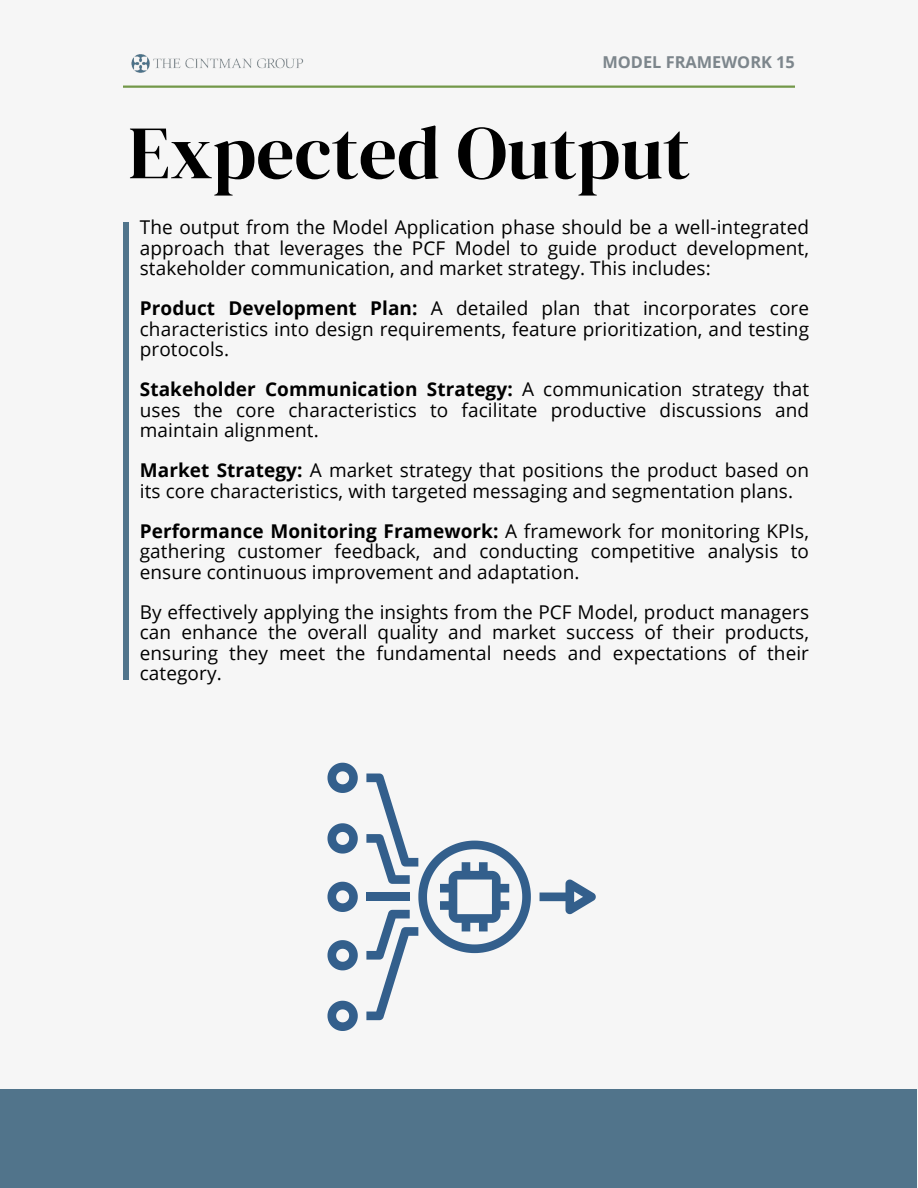
<style>
.page{position:relative;width:918px;height:1188px;background:#f6f6f6}
.page>*{position:absolute;margin:0;border:0;box-sizing:border-box;transform-origin:0 0}
.t1{font:75.3px "DM Serif Display";color:#000}
.t2{font:19.05px/20.2px "Open Sans";letter-spacing:.005em;color:#000;text-align:justify}
.t3{font:700 16.35px "Open Sans";color:#7d868c}
.s1{font-weight:700}
</style>
<div class="page">
<hr style="left:123px;top:86px;width:672px;height:2px;background:#739849">
<div style="left:123px;top:222px;width:6px;height:458px;background:#51748b"></div>
<img style="left:131px;top:54px;width:173px;height:19px">
<div style="left:0;top:1089px;width:916px;height:99px;background:#51748b"></div>
<svg style="left:327px;top:763px;width:31px;height:30px"></svg>
<svg style="left:327px;top:882px;width:31px;height:30px"></svg>
<svg style="left:327px;top:1001px;width:31px;height:30px"></svg>
<svg style="left:327px;top:940px;width:31px;height:30px"></svg>
<svg style="left:327px;top:823px;width:31px;height:31px"></svg>
<svg style="left:540px;top:880px;width:56px;height:34px"></svg>
<svg style="left:366px;top:774px;width:165px;height:246px"></svg>
<h2 class="t3" style="left:602px;top:51px;width:194px">MODEL FRAMEWORK 15</h2>
<h2 class="t1" style="left:128px;top:100px;width:564px">Expected Output</h2>
<p class="t2" style="left:140px;top:217px;width:671px">The output from the Model Application phase should be a well-integrated approach that leverages the PCF Model to guide product development, stakeholder communication, and market strategy. This includes:</p>
<p class="t2" style="left:140px;top:298px;width:671px"><span class="s1">Product Development Plan:</span> A detailed plan that incorporates core characteristics into design requirements, feature prioritization, and testing protocols.</p>
<p class="t2" style="left:140px;top:379px;width:671px"><span class="s1">Stakeholder Communication Strategy:</span> A communication strategy that uses the core characteristics to facilitate productive discussions and maintain alignment.</p>
<h1 class="t2" style="left:140px;top:460px;width:671px"><span class="s1">Market Strategy:</span> A market strategy that positions the product based on its core characteristics, with targeted messaging and segmentation plans.</h1>
<h2 class="t2" style="left:140px;top:521px;width:671px"><span class="s1">Performance Monitoring Framework:</span> A framework for monitoring KPIs, gathering customer feedback, and conducting competitive analysis to ensure continuous improvement and adaptation.</h2>
<h2 class="t2" style="left:140px;top:602px;width:671px">By effectively applying the insights from the PCF Model, product managers can enhance the overall quality and market success of their products, ensuring they meet the fundamental needs and expectations of their category.</h2>
</div>
